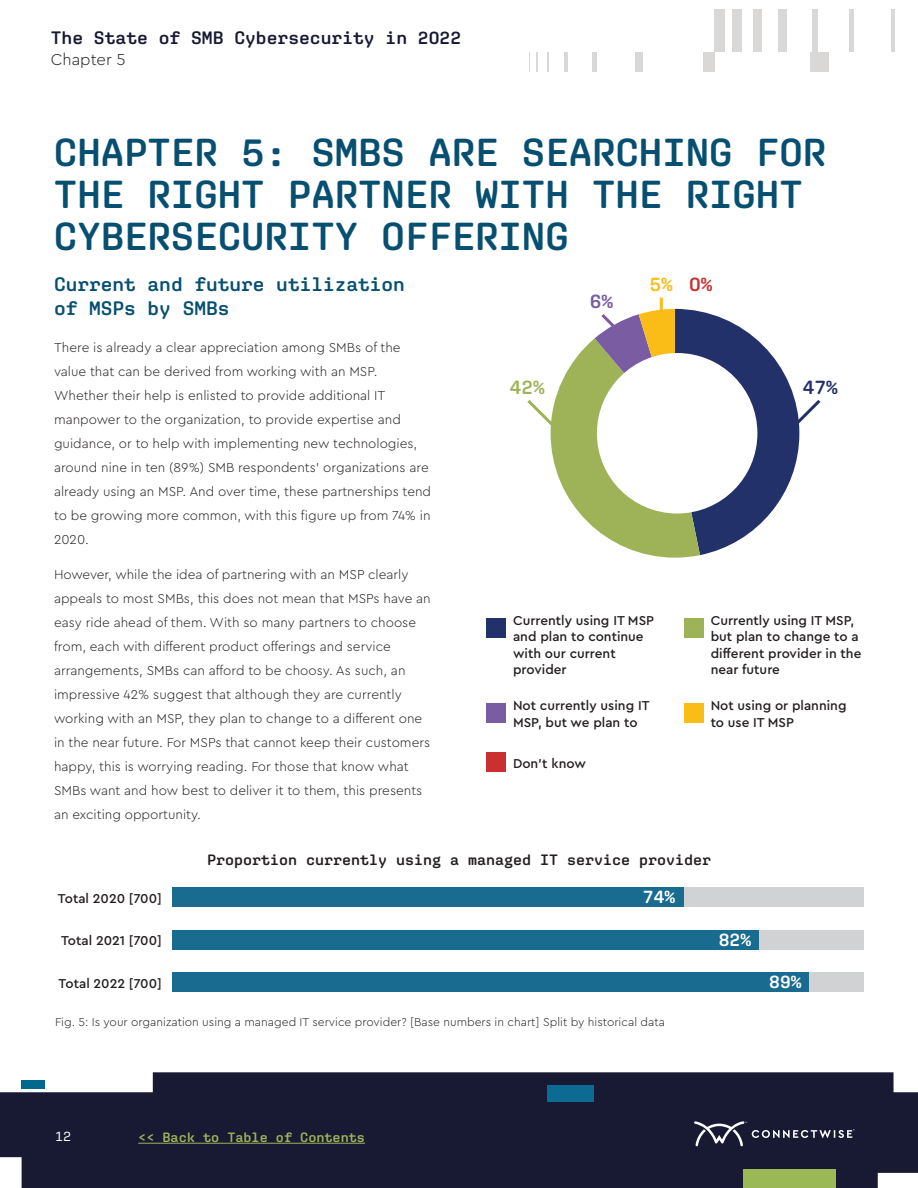
<style>
.page{position:relative;width:918px;height:1188px;background:#fff}
.page>*{position:absolute;margin:0;border:0;box-sizing:border-box;transform-origin:0 0}
.Body_-_Chapter{font:600 39px/42px "Aglet Mono";color:#074f71}
.Body_-_Heading_2{font:600 19.5px/24px "Aglet Mono";color:#074f71}
.Body_-_Heading_2-2{font:600 19.5px "Aglet Mono";color:#9eb357}
.Body_-_Heading_2-3{font:600 19.5px "Aglet Mono";color:#23316a}
.Body_-_Heading_2-4{font:600 19.5px "Aglet Mono";color:#7a5ca3}
.Body_-_Heading_2-5{font:600 19.5px "Aglet Mono";color:#fabd17}
.Body_-_Heading_2-6{font:600 19.5px "Aglet Mono";color:#cb3031}
.t1{font:600 18px "Aglet Mono";color:#181a34}
.Body_-_Heading_2-7{font:600 18px "Aglet Mono";color:#fff}
.t2{font:300 16.5px "Cera Pro";color:#231f20}
.Body_-_Heading_2-8{font:600 15px "Aglet Mono";color:#231f20}
.t3{font:300 13.5px/24px "Cera Pro";color:#231f20}
.t4{font:500 13.5px/16.5px "Cera Pro";color:#231f20}
.t5{font:600 13.5px "Aglet Mono";color:#9eb357}
.t6{font:13.5px "Aglet Mono";color:#fff}
.t7{font:300 12px "Cera Pro";color:#231f20}
</style>
<div class="page">
<div style="left:0;top:1072px;width:918px;height:116px;background:#181a34"></div>
<div style="left:548px;top:1085px;width:46px;height:17px;background:#0d6a93"></div>
<div style="left:21px;top:1080px;width:24px;height:8px;background:#00698f"></div>
<div style="left:743px;top:1170px;width:93px;height:18px;background:#9bb857"></div>
<div style="left:810px;top:53px;width:18px;height:19px;background:#d9d8d6"></div>
<div style="left:703px;top:53px;width:12px;height:19px;background:#d9d8d6"></div>
<div style="left:636px;top:53px;width:7px;height:19px;background:#d9d8d6"></div>
<div style="left:592px;top:53px;width:5px;height:19px;background:#d9d8d6"></div>
<hr style="left:565px;top:53px;width:3px;height:19px;background:#d9d8d6">
<svg style="left:547px;top:53px;width:2px;height:19px"></svg>
<svg style="left:536px;top:53px;width:2px;height:19px"></svg>
<svg style="left:529px;top:53px;width:1px;height:19px"></svg>
<div style="left:714px;top:10px;width:10px;height:42px;background:#d9d8d6"></div>
<div style="left:732px;top:10px;width:10px;height:42px;background:#d9d8d6"></div>
<div style="left:753px;top:10px;width:9px;height:42px;background:#d9d8d6"></div>
<div style="left:778px;top:10px;width:9px;height:42px;background:#d9d8d6"></div>
<div style="left:813px;top:10px;width:5px;height:42px;background:#d9d8d6"></div>
<div style="left:849px;top:10px;width:5px;height:42px;background:#d9d8d6"></div>
<hr style="left:892px;top:10px;width:3px;height:42px;background:#d9d8d6">
<hr style="left:138px;top:1143px;width:227px;height:1px;background:#9eb357">
<svg style="left:694px;top:1121px;width:161px;height:25px;background:#3b3d53"></svg>
<div style="left:675px;top:888px;width:189px;height:19px;background:#d1d2d4"></div>
<div style="left:675px;top:930px;width:189px;height:20px;background:#d1d2d4"></div>
<div style="left:675px;top:972px;width:189px;height:20px;background:#d1d2d4"></div>
<div style="left:486px;top:618px;width:20px;height:19px;background:#23316a"></div>
<div style="left:486px;top:703px;width:20px;height:20px;background:#7a5ca3"></div>
<div style="left:486px;top:752px;width:20px;height:20px;background:#cb3031"></div>
<div style="left:684px;top:618px;width:19px;height:19px;background:#9eb357"></div>
<div style="left:684px;top:703px;width:19px;height:20px;background:#fabd17"></div>
<hr style="left:660px;top:298px;width:3px;height:44px;background:#fabd17">
<svg style="left:527px;top:309px;width:294px;height:249px"></svg>
<div style="left:173px;top:888px;width:511px;height:19px;background:#196b8f"></div>
<div style="left:173px;top:930px;width:586px;height:20px;background:#196b8f"></div>
<div style="left:173px;top:972px;width:636px;height:20px;background:#196b8f"></div>
<h3 class="t1" style="left:51px;top:27px;width:412px">The State of SMB Cybersecurity in 2022</h3>
<p class="t2" style="left:51px;top:49px;width:76px">Chapter 5</p>
<p class="Body_-_Chapter" style="left:54px;top:131px;width:769px">Chapter 5: SMBS ARE SEARCHING FOR<br>THE RIGHT PARTNER WITH THE RIGHT<br>CYBERSECURITY OFFERING</p>
<p class="Body_-_Heading_2" style="left:54px;top:272px;width:353px">Current and future utilization of MSPs by SMBs</p>
<p class="t3" style="left:54px;top:335px;width:379px">There is already a clear appreciation among SMBs of the value that can be derived from working with an MSP.<br>Whether their help is enlisted to provide additional IT manpower to the organization, to provide expertise and guidance, or to help with implementing new technologies, around nine in ten (89%) SMB respondents’ organizations are already using an MSP. And over time, these partnerships tend to be growing more common, with this figure up from 74% in 2020.</p>
<p class="t3" style="left:54px;top:562px;width:378px">However, while the idea of partnering with an MSP clearly appeals to most SMBs, this does not mean that MSPs have an easy ride ahead of them. With so many partners to choose from, each with different product offerings and service arrangements, SMBs can afford to be choosy. As such, an impressive 42% suggest that although they are currently working with an MSP, they plan to change to a different one in the near future. For MSPs that cannot keep their customers happy, this is worrying reading. For those that know what SMBs want and how best to deliver it to them, this presents an exciting opportunity.</p>
<p class="Body_-_Heading_2-4" style="left:590px;top:289px;width:25px">6%</p>
<p class="Body_-_Heading_2-5" style="left:650px;top:272px;width:25px">5%</p>
<p class="Body_-_Heading_2-6" style="left:689px;top:272px;width:25px">0%</p>
<p class="Body_-_Heading_2-2" style="left:510px;top:375px;width:37px">42%</p>
<p class="Body_-_Heading_2-3" style="left:803px;top:375px;width:37px">47%</p>
<p class="t4" style="left:513px;top:611px;width:143px">Currently using IT MSP and plan to continue with our current provider</p>
<p class="t4" style="left:513px;top:697px;width:138px">Not currently using IT<br>MSP, but we plan to</p>
<p class="t4" style="left:513px;top:754px;width:74px">Don’t know</p>
<p class="t4" style="left:711px;top:611px;width:152px">Currently using IT MSP, but plan to change to a different provider in the near future</p>
<p class="t4" style="left:711px;top:697px;width:137px">Not using or planning to use IT MSP</p>
<p class="t4" style="left:58px;top:890px;width:105px">Total 2020 [700]</p>
<p class="t4" style="left:61px;top:932px;width:102px">Total 2021 [700]</p>
<p class="t4" style="left:59px;top:974px;width:105px">Total 2022 [700]</p>
<p class="Body_-_Heading_2-8" style="left:207px;top:851px;width:506px">Proportion currently using a managed IT service provider</p>
<p class="Body_-_Heading_2-7" style="left:643px;top:886px;width:34px">74%</p>
<p class="Body_-_Heading_2-7" style="left:719px;top:929px;width:34px">82%</p>
<p class="t7" style="left:55px;top:1014px;width:611px">Fig. 5: Is your organization using a managed IT service provider? [Base numbers in chart] Split by historical data</p>
<p class="Body_-_Heading_2-7" style="left:769px;top:971px;width:34px">89%</p>
<p class="t6" style="left:55px;top:1129px;width:18px">12</p>
<p class="t5" style="left:138px;top:1129px;width:228px">&lt;&lt; Back to Table of Contents</p>
</div>
